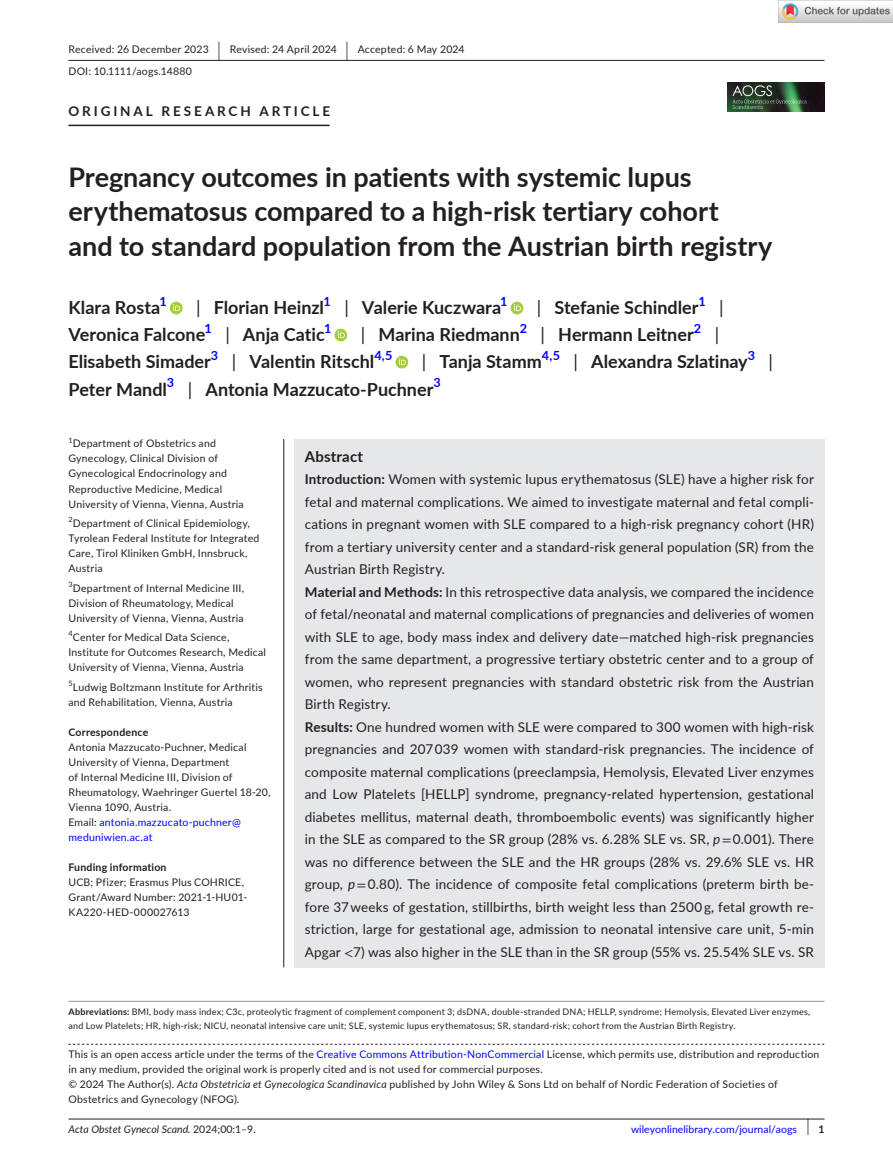
<style>
.page{position:relative;width:893px;height:1174px;background:#fff}
.page>*{position:absolute;margin:0;border:0;box-sizing:border-box;transform-origin:0 0}
.t1{font:700 27px/34.5px "Lato";color:#231f20}
.t2{font:700 18px "Lato";color:#231f20}
.t3{font:18px "Lato";color:#231f20}
.t4{font:700 15px "Lato";letter-spacing:.015em;color:#231f20}
.t5{font:13.5px/22.5px "Lato";letter-spacing:.01em;color:#231f20}
.t6{font:700 13.5px "Lato";letter-spacing:.215em;color:#231f20}
.t7{font:700 12.6px "Lato";color:#00f}
.t8{font:10.5px/15px "Lato";letter-spacing:.02em;color:#231f20}
.t9{font:10.5px "Lato";color:#00f}
.t10{font:italic 10.5px "Lato";color:#231f20}
.t11{font:700 10.5px "Lato";letter-spacing:.02em;color:#231f20}
.t12{font:9px/13.5px "Lato";letter-spacing:.025em;color:#231f20}
.s1{font-size:19.65px}
.s2{font-weight:400}
.s3{color:#00f}
.s4{font-weight:700}
.s5{font-style:italic}
.s6{font-family:"STIX"}
.s7{font-style:normal}
.s8{font-size:17.4px;color:#231f20}
.s9{font-weight:700;color:#231f20}
</style>
<div class="page">
<hr style="left:68px;top:1118px;width:756px;height:1px;background:#231f20">
<img style="left:728px;top:82px;width:96px;height:30px">
<svg style="left:732px;top:85px;width:75px;height:24px;background:#3e5843"></svg>
<hr style="left:68px;top:60px;width:756px;height:1px;background:#231f20">
<hr style="left:68px;top:125px;width:262px;height:1px;background:#231f20">
<div style="left:170px;top:302px;width:13px;height:12px;background:#a5cd39;border-radius:50%"></div>
<svg style="left:173px;top:304px;width:7px;height:7px"></svg>
<div style="left:511px;top:302px;width:12px;height:12px;background:#a5cd39;border-radius:50%"></div>
<svg style="left:514px;top:304px;width:7px;height:7px"></svg>
<div style="left:334px;top:329px;width:13px;height:12px;background:#a5cd39;border-radius:50%"></div>
<svg style="left:338px;top:331px;width:7px;height:7px"></svg>
<div style="left:395px;top:356px;width:13px;height:12px;background:#a5cd39;border-radius:50%"></div>
<svg style="left:399px;top:358px;width:7px;height:7px"></svg>
<div style="left:294px;top:439px;width:530px;height:528px;background:#e6e7e9"></div>
<hr style="left:283px;top:439px;width:1px;height:528px;background:#231f20">
<svg style="left:68px;top:1043px;width:756px;height:1px"></svg>
<hr style="left:68px;top:1001px;width:756px;height:1px;background:#939598">
<img style="left:779px;top:0;width:114px;height:23px">
<p class="t8" style="left:68px;top:38px;width:398px;line-height:21.8px">Received: 26 December 2023 <span class="s1">|</span> Revised: 24 April 2024 <span class="s1">|</span> Accepted: 6 May 2024<br>DOI: 10.1111/aogs.14880</p>
<p class="t6" style="left:68px;top:101px;width:263px">ORIGINAL RESEARCH ARTICLE</p>
<h1 class="t1" style="left:68px;top:159px;width:705px">Pregnancy outcomes in patients with systemic lupus erythematosus compared to a high-risk tertiary cohort<br>and to standard population from the Austrian birth registry</h1>
<h2 class="t2" style="left:68px;top:295px;width:93px">Klara Rosta</h2>
<p class="t7" style="left:160px;top:292px;width:9px">1</p>
<h2 class="t2" style="left:196px;top:295px;width:129px"><span class="s2">|</span> Florian Heinzl</h2>
<p class="t7" style="left:323px;top:292px;width:9px">1</p>
<h2 class="t2" style="left:344px;top:295px;width:158px"><span class="s2">|</span> Valerie Kuczwara</h2>
<p class="t7" style="left:500px;top:292px;width:9px">1</p>
<h2 class="t2" style="left:537px;top:295px;width:163px"><span class="s2">|</span> Stefanie Schindler</h2>
<p class="t7" style="left:698px;top:292px;width:9px">1</p>
<h2 class="t3" style="left:719px;top:295px;width:6px">|</h2>
<h2 class="t2" style="left:68px;top:322px;width:138px">Veronica Falcone</h2>
<p class="t7" style="left:205px;top:319px;width:9px">1</p>
<h2 class="t2" style="left:225px;top:322px;width:101px"><span class="s2">|</span> Anja Catic</h2>
<p class="t7" style="left:324px;top:319px;width:9px">1</p>
<h2 class="t2" style="left:361px;top:322px;width:161px"><span class="s2">|</span> Marina Riedmann</h2>
<p class="t7" style="left:520px;top:319px;width:9px">2</p>
<h2 class="t2" style="left:540px;top:322px;width:155px"><span class="s2">|</span> Hermann Leitner</h2>
<p class="t7" style="left:694px;top:319px;width:9px">2</p>
<h2 class="t3" style="left:715px;top:322px;width:6px">|</h2>
<h2 class="t2" style="left:68px;top:349px;width:144px">Elisabeth Simader</h2>
<p class="t7" style="left:211px;top:346px;width:9px">3</p>
<h2 class="t2" style="left:232px;top:349px;width:144px"><span class="s2">|</span> Valentin Ritschl</h2>
<p class="t7" style="left:374px;top:346px;width:20px">4,5</p>
<h2 class="t2" style="left:422px;top:349px;width:122px"><span class="s2">|</span> Tanja Stamm</h2>
<p class="t7" style="left:542px;top:346px;width:20px">4,5</p>
<h2 class="t2" style="left:574px;top:349px;width:176px"><span class="s2">|</span> Alexandra Szlatinay</h2>
<p class="t7" style="left:748px;top:346px;width:9px">3</p>
<h2 class="t3" style="left:769px;top:349px;width:6px">|</h2>
<h2 class="t2" style="left:68px;top:376px;width:100px">Peter Mandl</h2>
<p class="t7" style="left:167px;top:373px;width:9px">3</p>
<h2 class="t2" style="left:188px;top:376px;width:247px"><span class="s2">|</span> Antonia Mazzucato-Puchner</h2>
<p class="t7" style="left:433px;top:373px;width:9px">3</p>
<p class="t8" style="left:68px;top:436px;width:177px"><sup>1</sup>Department of Obstetrics and Gynecology, Clinical Division of Gynecological Endocrinology and Reproductive Medicine, Medical University of Vienna, Vienna, Austria</p>
<p class="t8" style="left:68px;top:515px;width:192px"><sup>2</sup>Department of Clinical Epidemiology,<br>Tyrolean Federal Institute for Integrated<br>Care, Tirol Kliniken GmbH, Innsbruck,<br>Austria</p>
<p class="t8" style="left:68px;top:580px;width:177px"><sup>3</sup>Department of Internal Medicine III,<br>Division of Rheumatology, Medical<br>University of Vienna, Vienna, Austria</p>
<p class="t8" style="left:68px;top:629px;width:199px"><sup>4</sup>Center for Medical Data Science,<br>Institute for Outcomes Research, Medical<br>University of Vienna, Vienna, Austria</p>
<p class="t8" style="left:68px;top:679px;width:196px"><sup>5</sup>Ludwig Boltzmann Institute for Arthritis and Rehabilitation, Vienna, Austria</p>
<p class="t11" style="left:68px;top:724px;width:81px">Correspondence</p>
<p class="t8" style="left:68px;top:739px;width:204px">Antonia Mazzucato-Puchner, Medical University of Vienna, Department<br>of Internal Medicine III, Division of Rheumatology, Waehringer Guertel 18-20, Vienna 1090, Austria.<br>Email: <span class="s3">antonia.mazzucato-puchner@ meduniwien.ac.at</span></p>
<p class="t11" style="left:68px;top:859px;width:100px">Funding information</p>
<p class="t8" style="left:68px;top:874px;width:180px">UCB; Pfizer; Erasmus Plus COHRICE,<br>Grant/Award Number: 2021-1-HU01-<br>KA220-HED-000027613</p>
<p class="t4" style="left:305px;top:445px;width:60px">Abstract</p>
<p class="t5" style="left:305px;top:467px;width:511px"><span class="s4">Introduction:</span> Women with systemic lupus erythematosus (SLE) have a higher risk for fetal and maternal complications. We aimed to investigate maternal and fetal compli&shy;cations in pregnant women with SLE compared to a high-risk pregnancy cohort (HR) from a tertiary university center and a standard-risk general population (SR) from the Austrian Birth Registry.<br><span class="s4">Material and Methods:</span> In this retrospective data analysis, we compared the incidence of fetal/neonatal and maternal complications of pregnancies and deliveries of women with SLE to age, body mass index and delivery date—matched high-risk pregnancies from the same department, a progressive tertiary obstetric center and to a group of women, who represent pregnancies with standard obstetric risk from the Austrian Birth Registry.<br><span class="s4">Results:</span> One hundred women with SLE were compared to 300 women with high-risk pregnancies and 207 039 women with standard-risk pregnancies. The incidence of composite maternal complications (preeclampsia, Hemolysis, Elevated Liver enzymes and Low Platelets [HELLP] syndrome, pregnancy-related hypertension, gestational diabetes mellitus, maternal death, thromboembolic events) was significantly higher in the SLE as compared to the SR group (28% vs. 6.28% SLE vs. SR, <span class="s5">p</span><span class="s6">=</span> 0.001). There was no difference between the SLE and the HR groups (28% vs. 29.6% SLE vs. HR group, <span class="s5">p</span><span class="s6">=</span> 0.80). The incidence of composite fetal complications (preterm birth be&shy;fore 37 weeks of gestation, stillbirths, birth weight less than 2500 g, fetal growth re&shy;striction, large for gestational age, admission to neonatal intensive care unit, 5-min Apgar <span class="s6">&lt;</span>7) was also higher in the SLE than in the SR group (55% vs. 25.54% SLE vs. SR</p>
<p class="t12" style="left:68px;top:1004px;width:743px"><span class="s4">Abbreviations:</span> BMI, body mass index; C3c, proteolytic fragment of complement component 3; dsDNA, double-stranded DNA; HELLP, syndrome; Hemolysis, Elevated Liver enzymes, and Low Platelets; HR, high-risk; NICU, neonatal intensive care unit; SLE, systemic lupus erythematosus; SR, standard-risk; cohort from the Austrian Birth Registry.</p>
<p class="t8" style="left:68px;top:1046px;width:752px">This is an open access article under the terms of the <span class="s3">Creative Commons Attribution-NonCommercial</span> License, which permits use, distribution and reproduction in any medium, provided the original work is properly cited and is not used for commercial purposes.<br>© 2024 The Author(s). <span class="s5">Acta Obstetricia et Gynecologica Scandinavica</span> published by John Wiley &amp; Sons Ltd on behalf of Nordic Federation of Societies of Obstetrics and Gynecology (NFOG).</p>
<p class="t10" style="left:68px;top:1121px;width:189px">Acta Obstet Gynecol Scand. <span class="s7">2024;00:1–9.</span></p>
<p class="t9" style="left:631px;top:1121px;width:195px">wileyonlinelibrary.com/journal/aogs <span class="s8">|</span> <span class="s9">1</span></p>
</div>
